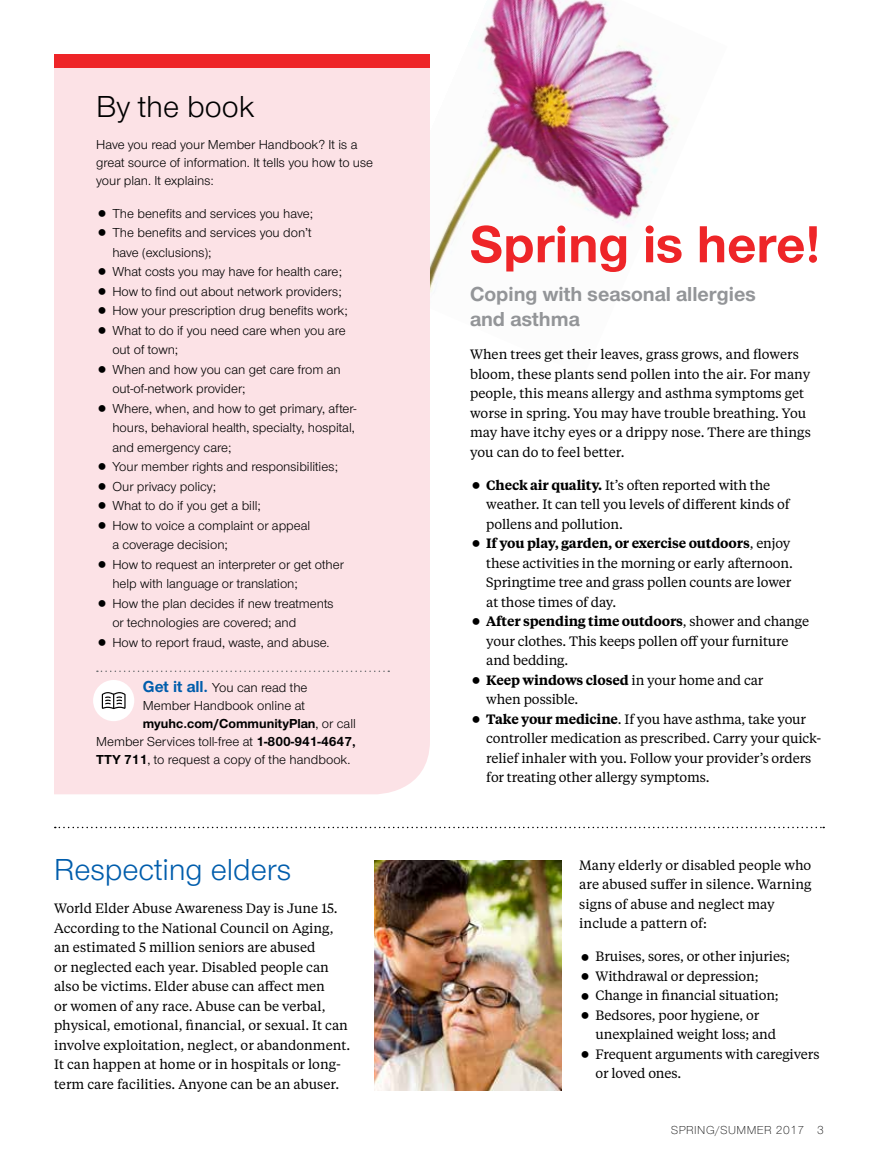
<style>
.page{position:relative;width:878px;height:1161px;background:#fff}
.page>*{position:absolute;margin:0;border:0;box-sizing:border-box;transform-origin:0 0}
.t1{font:700 54px "UHC Sans";color:#ee2528}
.t2{font:31.5px "UHC Sans";color:#005dac}
.t3{font:31.5px "UHC Sans";color:#000}
.t4{font:700 21px/25.2px "UHC Sans";color:#939598}
.t5{font:13.5px/19.5px "UHC Serif Text";color:#000}
.t6{font:13.5px/19.5px "UHC Sans";color:#000}
.t7{font:700 13.5px "UHC Sans";color:#000}
.t8{font:300 12px "UHC Sans";letter-spacing:.04em;color:#000}
.s1{font-weight:700;font-size:16.5px;color:#005dac}
.s2{font-weight:400}
.s3{font-weight:700}
.s4{font-weight:600}
</style>
<div class="page">
<img style="left:430px;top:0;width:249px;height:292px">
<div style="left:54px;top:68px;width:376px;height:726px;background:#fce2e6"></div>
<div style="left:54px;top:54px;width:376px;height:14px;background:#ee2528"></div>
<svg style="left:55px;top:827px;width:769px;height:1px"></svg>
<svg style="left:97px;top:671px;width:292px;height:1px"></svg>
<div style="left:93px;top:680px;width:41px;height:41px;background:#fff;border-radius:50%"></div>
<svg style="left:102px;top:692px;width:23px;height:17px"></svg>
<img style="left:375px;top:860px;width:186px;height:231px">
<h2 class="t3" style="left:96px;top:86px;width:160px">By the book</h2>
<p class="t6" style="left:96px;top:135px;width:278px;line-height:18px">Have you read your Member Handbook? It is a great source of information. It tells you how to use your plan. It explains:</p>
<p class="t6" style="left:112px;top:203px;width:245px">The benefits and services you have;<br>The benefits and services you don’t<br>have (exclusions);<br>What costs you may have for health care; How to find out about network providers; How your prescription drug benefits work; What to do if you need care when you are out of town;<br>When and how you can get care from an out-of-network provider;<br>Where, when, and how to get primary, after&shy;hours, behavioral health, specialty, hospital, and emergency care;<br>Your member rights and responsibilities; Our privacy policy;<br>What to do if you get a bill;<br>How to voice a complaint or appeal<br>a coverage decision;<br>How to request an interpreter or get other help with language or translation;<br>How the plan decides if new treatments<br>or technologies are covered; and<br>How to report fraud, waste, and abuse.</p>
<p class="t6" style="left:143px;top:677px;width:166px"><span class="s1">Get it all.</span> You can read the</p>
<p class="t6" style="left:143px;top:695px;width:164px">Member Handbook online at</p>
<p class="t7" style="left:143px;top:714px;width:214px">myuhc.com/CommunityPlan<span class="s2">, or call</span></p>
<p class="t6" style="left:96px;top:731px;width:261px">Member Services toll-free at <span class="s3">1-800-941-4647,</span></p>
<p class="t6" style="left:96px;top:749px;width:256px"><span class="s3">TTY 711</span>, to request a copy of the handbook.</p>
<h2 class="t2" style="left:54px;top:849px;width:239px">Respecting elders</h2>
<p class="t5" style="left:54px;top:898px;width:298px">World Elder Abuse Awareness Day is June 15.<br>According to the National Council on Aging, an estimated 5 million seniors are abused<br>or neglected each year. Disabled people can also be victims. Elder abuse can affect men<br>or women of any race. Abuse can be verbal, physical, emotional, financial, or sexual. It can involve exploitation, neglect, or abandonment.<br>It can happen at home or in hospitals or long&shy;term care facilities. Anyone can be an abuser.</p>
<h1 class="t1" style="left:470px;top:208px;width:352px">Spring is here!</h1>
<h3 class="t4" style="left:470px;top:281px;width:287px">Coping with seasonal allergies and asthma</h3>
<p class="t5" style="left:470px;top:344px;width:342px">When trees get their leaves, grass grows, and flowers bloom, these plants send pollen into the air. For many people, this means allergy and asthma symptoms get worse in spring. You may have trouble breathing. You may have itchy eyes or a drippy nose. There are things you can do to feel better.</p>
<p class="t5" style="left:486px;top:475px;width:336px"><span class="s4">Check air quality.</span> It’s often reported with the weather. It can tell you levels of different kinds of pollens and pollution.<br><span class="s4">If you play, garden, or exercise outdoors</span>, enjoy these activities in the morning or early afternoon.<br>Springtime tree and grass pollen counts are lower<br>at those times of day.<br><span class="s4">After spending time outdoors</span>, shower and change your clothes. This keeps pollen off your furniture<br>and bedding.<br><span class="s4">Keep windows closed</span> in your home and car<br>when possible.<br><span class="s4">Take your medicine</span>. If you have asthma, take your controller medication as prescribed. Carry your quick&shy;relief inhaler with you. Follow your provider’s orders for treating other allergy symptoms.</p>
<p class="t5" style="left:579px;top:855px;width:233px">Many elderly or disabled people who are abused suffer in silence. Warning signs of abuse and neglect may include a pattern of:</p>
<p class="t5" style="left:595px;top:946px;width:225px">Bruises, sores, or other injuries;<br>Withdrawal or depression;<br>Change in financial situation;<br>Bedsores, poor hygiene, or unexplained weight loss; and<br>Frequent arguments with caregivers or loved ones.</p>
<p class="t8" style="left:671px;top:1122px;width:154px">SPRING/SUMMER 2017 3</p>
</div>
